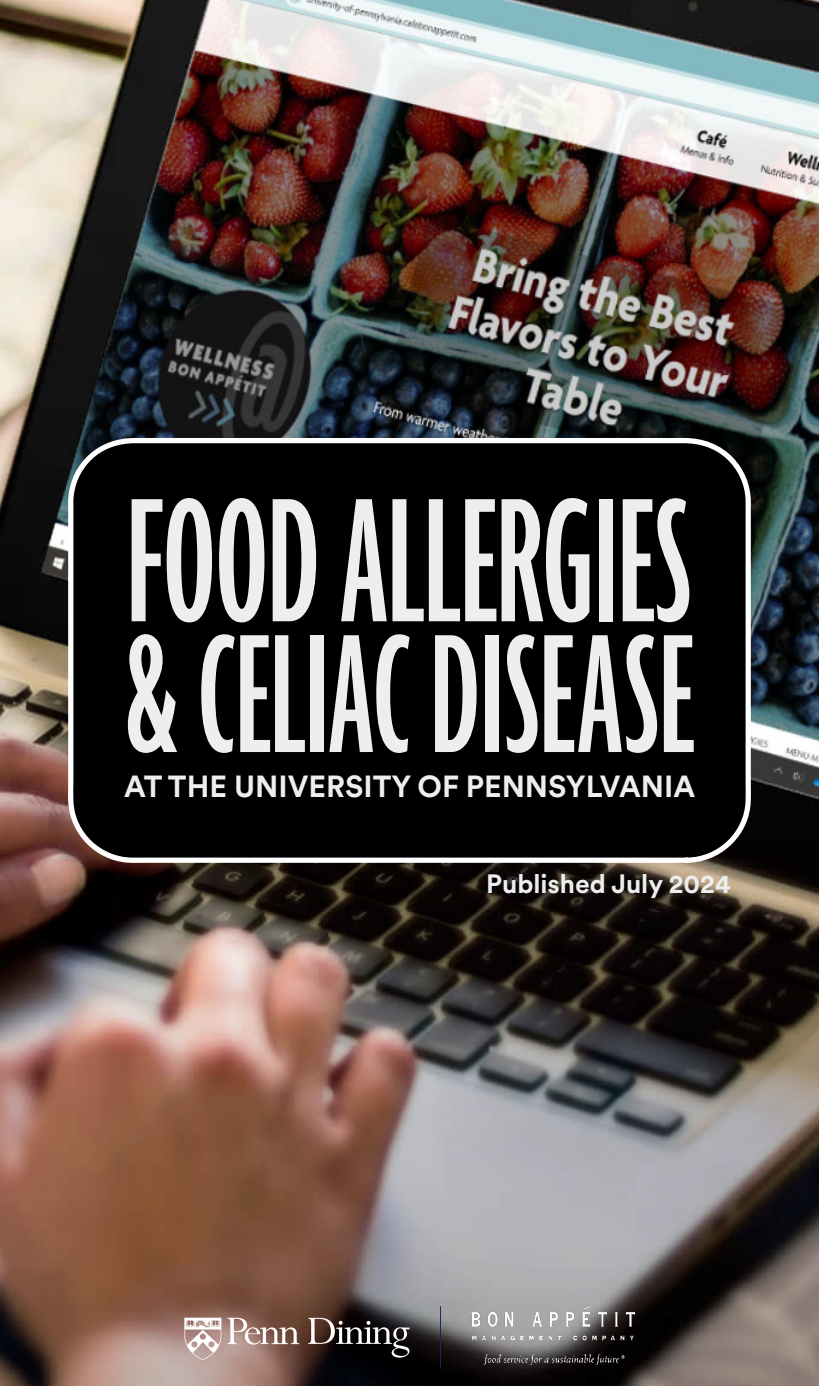
<style>
.page{position:relative;width:819px;height:1386px;background:#fff}
.page>*{position:absolute;margin:0;border:0;box-sizing:border-box;transform-origin:0 0}
.t1{font:500 ultra-condensed 191.45px "Agenda";color:#edeeef}
.t2{font:500 ultra-condensed 183.05px "Agenda";color:#edeeef}
.t3{font:700 30.28px "Circular XX";color:#edeeef}
.t4{font:700 26.25px "Circular XX";color:#edeeef}
</style>
<div class="page">
<img style="left:0;top:0;width:819px;height:1386px">
<img style="left:386px;top:216px;width:407px;height:262px">
<div style="left:68px;top:438px;width:683px;height:425px;background:#000"></div>
<svg style="left:227px;top:1318px;width:72px;height:27px"></svg>
<svg style="left:308px;top:1318px;width:101px;height:40px"></svg>
<svg style="left:184px;top:1318px;width:37px;height:42px"></svg>
<img style="left:472px;top:1307px;width:163px;height:57px">
<hr style="left:440px;top:1306px;width:1px;height:62px;background:#1e2855">
<h1 class="t1" style="left:127px;top:457px;width:566px">FOOD ALLERGIES</h1>
<h2 class="t2" style="left:124px;top:595px;width:571px">&amp; CELIAC DISEASE</h2>
<p class="t3" style="left:124px;top:766px;width:573px">AT THE UNIVERSITY OF PENNSYLVANIA</p>
<p class="t4" style="left:486px;top:866px;width:246px">Published July 2024</p>
</div>
